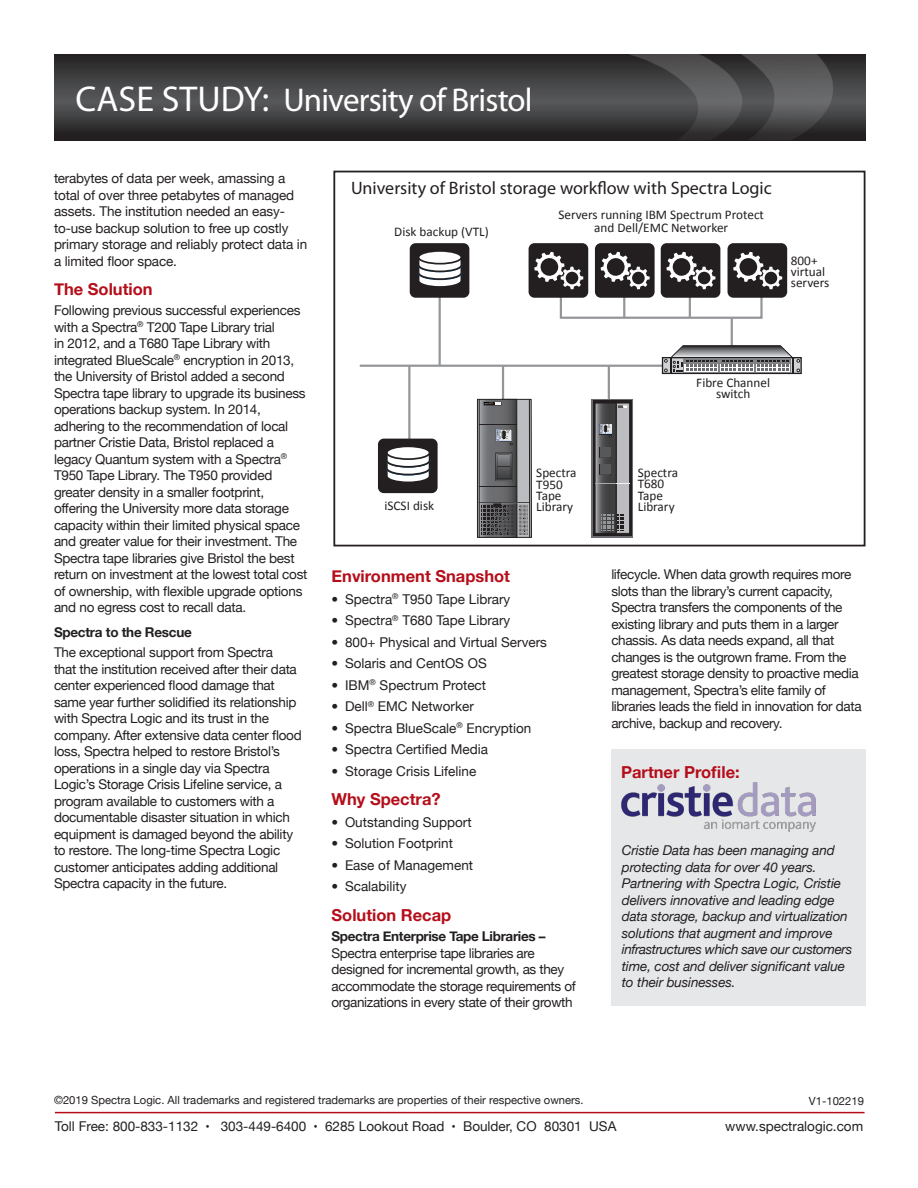
<style>
.page{position:relative;width:918px;height:1188px;background:#fff}
.page>*{position:absolute;margin:0;border:0;box-sizing:border-box;transform-origin:0 0}
.t1{font:33px "Myriad Pro";letter-spacing:-.025em;color:#fff}
.t2{font:18px "Myriad Pro";color:#231f20}
.t3{font:700 16.5px "Helvetica Neue";color:#b50e1a}
.t4{font:13.5px/16.5px "Helvetica Neue";letter-spacing:-.02em;color:#231f20}
.t5{font:13.5px "Helvetica Neue";color:#231f20}
.t6{font:italic 13.5px/16.5px "Helvetica Neue";letter-spacing:-.01em;color:#231f20}
.t7{font:700 13.5px "Helvetica Neue";letter-spacing:-.02em;color:#231f20}
.t8{font:13.2px/10.9px "Calibri";color:#231f20}
.t9{font:11.25px "Helvetica Neue";color:#231f20}
.s1{font-size:36px}
.s2{font-weight:700}
.s3{font-size:7.5px}
</style>
<div class="page">
<hr style="left:55px;top:1112px;width:810px;height:1px;background:#b50e1a">
<svg style="left:54px;top:54px;width:812px;height:86px;background:#3c3b3d"></svg>
<img style="left:521px;top:54px;width:332px;height:86px">
<div style="left:333px;top:171px;width:533px;height:375px;border:2px solid #231f20"></div>
<div style="left:612px;top:750px;width:254px;height:256px;background:#e6e7e9"></div>
<img style="left:621px;top:783px;width:194px;height:49px">
<hr style="left:731px;top:318px;width:2px;height:34px;background:#939598">
<hr style="left:360px;top:365px;width:348px;height:2px;background:#939598">
<div style="left:529px;top:243px;width:59px;height:55px;background:#231f20;border-radius:6px"></div>
<div style="left:595px;top:243px;width:60px;height:55px;background:#231f20;border-radius:6px"></div>
<div style="left:728px;top:243px;width:59px;height:55px;background:#231f20;border-radius:6px"></div>
<div style="left:661px;top:243px;width:59px;height:55px;background:#231f20;border-radius:6px"></div>
<svg style="left:534px;top:252px;width:248px;height:68px"></svg>
<div style="left:662px;top:357px;width:140px;height:17px;border:1px solid #231f20"></div>
<svg style="left:664px;top:345px;width:136px;height:28px"></svg>
<hr style="left:408px;top:366px;width:2px;height:80px;background:#939598">
<hr style="left:502px;top:366px;width:2px;height:67px;background:#939598">
<hr style="left:608px;top:366px;width:2px;height:67px;background:#939598">
<svg style="left:592px;top:399px;width:41px;height:139px"></svg>
<div style="left:593px;top:401px;width:38px;height:135px;background:#231f20"></div>
<div style="left:616px;top:403px;width:14px;height:130px;background:#bcbdc0"></div>
<div style="left:616px;top:403px;width:14px;height:131px;border:1px solid #231f20"></div>
<svg style="left:597px;top:405px;width:17px;height:127px;background:#555557"></svg>
<div style="left:595px;top:403px;width:21px;height:131px;border:1px solid #231f20"></div>
<svg style="left:601px;top:514px;width:23px;height:17px"></svg>
<svg style="left:618px;top:406px;width:9px;height:2px"></svg>
<svg style="left:599px;top:447px;width:11px;height:11px"></svg>
<div style="left:600px;top:448px;width:10px;height:9px;background:#57585a"></div>
<svg style="left:599px;top:424px;width:13px;height:10px"></svg>
<svg style="left:600px;top:425px;width:12px;height:12px"></svg>
<svg style="left:595px;top:483px;width:35px;height:1px"></svg>
<svg style="left:599px;top:464px;width:11px;height:11px"></svg>
<div style="left:600px;top:465px;width:10px;height:9px;background:#57585a"></div>
<div style="left:502px;top:399px;width:29px;height:138px;background:#bcbdc0"></div>
<div style="left:502px;top:399px;width:30px;height:139px;border:1px solid #231f20"></div>
<svg style="left:480px;top:401px;width:35px;height:135px;background:#6d6e71"></svg>
<div style="left:477px;top:399px;width:40px;height:139px;border:1px solid #231f20"></div>
<hr style="left:479px;top:425px;width:38px;height:1px;background:#231f20">
<hr style="left:479px;top:486px;width:38px;height:1px;background:#231f20">
<hr style="left:479px;top:502px;width:51px;height:1px;background:#231f20">
<svg style="left:484px;top:402px;width:17px;height:3px"></svg>
<hr style="left:479px;top:503px;width:51px;height:1px;background:#e6e7e9">
<svg style="left:496px;top:429px;width:16px;height:1px"></svg>
<svg style="left:495px;top:453px;width:17px;height:28px"></svg>
<svg style="left:496px;top:430px;width:17px;height:15px"></svg>
<hr style="left:529px;top:400px;width:1px;height:137px;background:#231f20">
<svg style="left:481px;top:504px;width:47px;height:31px"></svg>
<hr style="left:479px;top:400px;width:1px;height:137px;background:#231f20">
<div style="left:378px;top:439px;width:60px;height:54px;background:#231f20;border-radius:6px"></div>
<svg style="left:386px;top:455px;width:45px;height:27px"></svg>
<div style="left:387px;top:446px;width:43px;height:13px;background:#fff;border-radius:50%"></div>
<div style="left:386px;top:445px;width:44px;height:15px;border:2px solid #231f20;border-radius:50%"></div>
<hr style="left:439px;top:293px;width:2px;height:73px;background:#939598">
<div style="left:410px;top:243px;width:59px;height:55px;background:#231f20;border-radius:6px"></div>
<svg style="left:417px;top:260px;width:46px;height:27px"></svg>
<div style="left:419px;top:251px;width:42px;height:13px;background:#fff;border-radius:50%"></div>
<div style="left:418px;top:250px;width:44px;height:15px;border:2px solid #231f20;border-radius:50%"></div>
<p class="t1" style="left:76px;top:79px;width:459px"><span class="s1">CASE STUDY:</span> University of Bristol</p>
<p class="t4" style="left:54px;top:170px;width:255px">terabytes of data per week, amassing a total of over three petabytes of managed assets. The institution needed an easy&shy;to-use backup solution to free up costly primary storage and reliably protect data in a limited floor space.</p>
<p class="t3" style="left:54px;top:279px;width:100px">The Solution</p>
<p class="t4" style="left:54px;top:302px;width:255px">Following previous successful experiences with a Spectra<sup>®</sup> T200 Tape Library trial<br>in 2012, and a T680 Tape Library with integrated BlueScale<sup>®</sup> encryption in 2013, the University of Bristol added a second Spectra tape library to upgrade its business operations backup system. In 2014, adhering to the recommendation of local partner Cristie Data, Bristol replaced a legacy Quantum system with a Spectra<sup>® </sup>T950 Tape Library. The T950 provided greater density in a smaller footprint, offering the University more data storage capacity within their limited physical space and greater value for their investment. The Spectra tape libraries give Bristol the best return on investment at the lowest total cost of ownership, with flexible upgrade options and no egress cost to recall data.</p>
<p class="t7" style="left:54px;top:624px;width:139px">Spectra to the Rescue</p>
<p class="t4" style="left:54px;top:644px;width:249px">The exceptional support from Spectra<br>that the institution received after their data center experienced flood damage that same year further solidified its relationship with Spectra Logic and its trust in the company. After extensive data center flood loss, Spectra helped to restore Bristol’s operations in a single day via Spectra Logic’s Storage Crisis Lifeline service, a program available to customers with a documentable disaster situation in which equipment is damaged beyond the ability to restore. The long-time Spectra Logic customer anticipates adding additional Spectra capacity in the future.</p>
<p class="t2" style="left:351px;top:177px;width:422px">University of Bristol storage workflow with Spectra Logic</p>
<p class="t8" style="left:394px;top:226px;width:96px">Disk backup (VTL)</p>
<p class="t8" style="left:385px;top:499px;width:51px">iSCSI disk</p>
<p class="t8" style="left:558px;top:207px;width:207px;line-height:13.2px;text-align:center">Servers running IBM Spectrum Protect and Dell/EMC Networker</p>
<p class="t8" style="left:791px;top:255px;width:40px">800+ virtual servers</p>
<p class="t8" style="left:696px;top:377px;width:75px;text-align:center">Fibre Channel switch</p>
<p class="t8" style="left:536px;top:467px;width:42px">Spectra<br>T950<br>Tape<br>Library</p>
<p class="t8" style="left:638px;top:467px;width:42px">Spectra<br>T680<br>Tape<br>Library</p>
<p class="t3" style="left:332px;top:566px;width:180px">Environment Snapshot</p>
<p class="t5" style="left:332px;top:591px;width:180px">• Spectra<sup>®</sup> T950 Tape Library</p>
<p class="t5" style="left:332px;top:612px;width:180px">• Spectra<sup>®</sup> T680 Tape Library</p>
<p class="t5" style="left:332px;top:634px;width:217px">• 800+ Physical and Virtual Servers</p>
<p class="t5" style="left:332px;top:655px;width:157px">• Solaris and CentOS OS</p>
<p class="t5" style="left:332px;top:677px;width:156px">• IBM<sup>®</sup> Spectrum Protect</p>
<p class="t5" style="left:332px;top:698px;width:144px">• Dell<sup>®</sup> EMC Networker</p>
<p class="t5" style="left:332px;top:720px;width:201px">• Spectra BlueScale<sup>®</sup> Encryption</p>
<p class="t5" style="left:332px;top:741px;width:158px">• Spectra Certified Media</p>
<p class="t5" style="left:332px;top:763px;width:146px">• Storage Crisis Lifeline</p>
<p class="t3" style="left:332px;top:789px;width:111px">Why Spectra?</p>
<p class="t5" style="left:332px;top:814px;width:142px">• Outstanding Support</p>
<p class="t5" style="left:332px;top:835px;width:123px">• Solution Footprint</p>
<p class="t5" style="left:332px;top:857px;width:143px">• Ease of Management</p>
<p class="t5" style="left:332px;top:878px;width:76px">• Scalability</p>
<p class="t3" style="left:332px;top:904px;width:121px">Solution Recap</p>
<p class="t4" style="left:332px;top:928px;width:246px"><span class="s2">Spectra Enterprise Tape Libraries – </span>Spectra enterprise tape libraries are designed for incremental growth, as they accommodate the storage requirements of organizations in every state of their growth</p>
<p class="t4" style="left:611px;top:566px;width:252px">lifecycle. When data growth requires more slots than the library’s current capacity, Spectra transfers the components of the existing library and puts them in a larger chassis. As data needs expand, all that changes is the outgrown frame. From the greatest storage density to proactive media management, Spectra’s elite family of libraries leads the field in innovation for data archive, backup and recovery.</p>
<p class="t3" style="left:621px;top:762px;width:120px">Partner Profile:</p>
<p class="t6" style="left:622px;top:842px;width:232px">Cristie Data has been managing and protecting data for over 40 years.<br>Partnering with Spectra Logic, Cristie delivers innovative and leading edge data storage, backup and virtualization solutions that augment and improve infrastructures which save our customers time, cost and deliver significant value to their businesses.</p>
<p class="t9" style="left:54px;top:1093px;width:531px">©2019 Spectra Logic. All trademarks and registered trademarks are properties of their respective owners.</p>
<p class="t9" style="left:809px;top:1095px;width:57px">V1-102219</p>
<p class="t5" style="left:55px;top:1118px;width:563px">Toll Free: 800-833-1132 <span class="s3">•</span> 303-449-6400 <span class="s3">•</span> 6285 Lookout Road <span class="s3">•</span> Boulder, CO 80301 USA</p>
<p class="t5" style="left:725px;top:1118px;width:139px">www.spectralogic.com</p>
</div>
